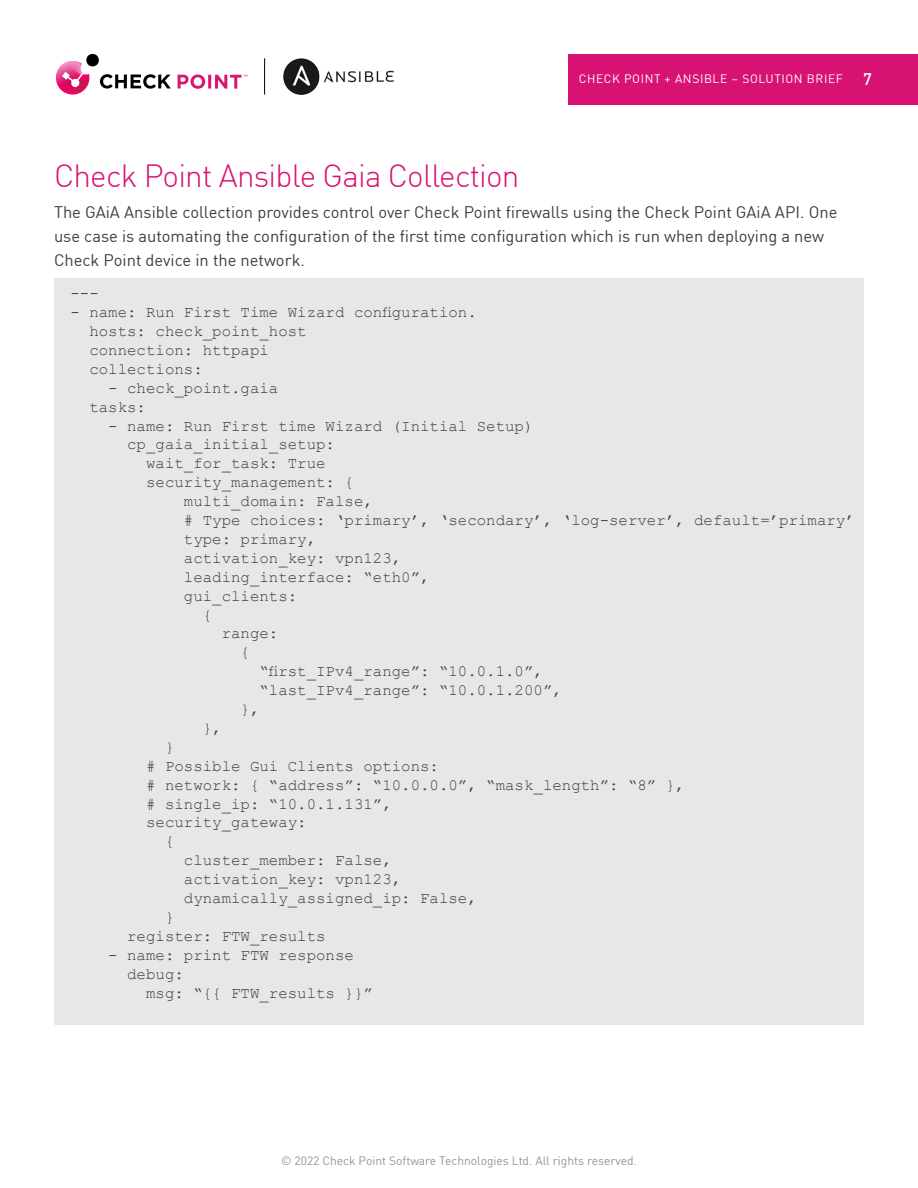
<style>
.page{position:relative;width:918px;height:1188px;background:#fff}
.page>*{position:absolute;margin:0;border:0;box-sizing:border-box;transform-origin:0 0}
.Body_Copy{font:300 31.5px "DIN Pro";letter-spacing:-.025em;color:#d81272}
.Body_Copy-2{font:16.5px/24px "DIN Pro";color:#3e3e3f}
.Body_Copy-3{font:15.75px "Courier New";color:#3e3e3f}
.t1{font:12px "DIN Pro";color:#939598}
.t2{font:12px "DIN Pro";letter-spacing:.05em;color:#fff}
.s1{font-weight:500;font-size:16.5px}
</style>
<div class="page">
<div style="left:568px;top:54px;width:350px;height:51px;background:#d81272"></div>
<svg style="left:178px;top:74px;width:27px;height:15px"></svg>
<hr style="left:208px;top:75px;width:3px;height:14px;background:#da1572">
<svg style="left:56px;top:53px;width:115px;height:42px"></svg>
<svg style="left:215px;top:75px;width:32px;height:14px"></svg>
<img style="left:283px;top:58px;width:111px;height:37px">
<hr style="left:264px;top:58px;width:1px;height:37px;background:#000">
<div style="left:54px;top:279px;width:810px;height:746px;background:#e6e7e9"></div>
<p class="t2" style="left:579px;top:70px;width:295px">CHECK POINT + ANSIBLE – SOLUTION BRIEF <span class="s1">7</span></p>
<p class="Body_Copy" style="left:54px;top:152px;width:467px">Check Point Ansible Gaia Collection</p>
<p class="Body_Copy-2" style="left:54px;top:199px;width:785px">The GAiA Ansible collection provides control over Check Point firewalls using the Check Point GAiA API. One use case is automating the configuration of the first time configuration which is run when deploying a new<br>Check Point device in the network.</p>
<p class="Body_Copy-3" style="left:70px;top:284px;width:30px">---</p>
<p class="Body_Copy-3" style="left:70px;top:303px;width:408px">- name: Run First Time Wizard configuration.</p>
<p class="Body_Copy-3" style="left:89px;top:321px;width:219px">hosts: check_point_host</p>
<p class="Body_Copy-3" style="left:89px;top:340px;width:181px">connection: httpapi</p>
<p class="Body_Copy-3" style="left:89px;top:359px;width:115px">collections:</p>
<p class="Body_Copy-3" style="left:108px;top:378px;width:172px">- check_point.gaia</p>
<p class="Body_Copy-3" style="left:89px;top:397px;width:58px">tasks:</p>
<p class="Body_Copy-3" style="left:108px;top:416px;width:427px">- name: Run First time Wizard (Initial Setup)</p>
<p class="Body_Copy-3" style="left:127px;top:435px;width:209px">cp_gaia_initial_setup:</p>
<p class="Body_Copy-3" style="left:146px;top:454px;width:181px">wait_for_task: True</p>
<p class="Body_Copy-3" style="left:146px;top:473px;width:209px">security_management: {</p>
<p class="Body_Copy-3" style="left:184px;top:492px;width:191px">multi_domain: False,</p>
<p class="Body_Copy-3" style="left:184px;top:510px;width:672px"># Type choices: ‘primary’, ‘secondary’, ‘log-server’, default=’primary’</p>
<p class="Body_Copy-3" style="left:184px;top:529px;width:134px">type: primary,</p>
<p class="Body_Copy-3" style="left:184px;top:548px;width:219px">activation_key: vpn123,</p>
<p class="Body_Copy-3" style="left:184px;top:567px;width:247px">leading_interface: “eth0”,</p>
<p class="Body_Copy-3" style="left:184px;top:586px;width:115px">gui_clients:</p>
<p class="Body_Copy-3" style="left:203px;top:605px;width:11px">{</p>
<p class="Body_Copy-3" style="left:222px;top:624px;width:58px">range:</p>
<p class="Body_Copy-3" style="left:241px;top:643px;width:11px">{</p>
<p class="Body_Copy-3" style="left:260px;top:662px;width:285px">“first_IPv4_range”: “10.0.1.0”,</p>
<p class="Body_Copy-3" style="left:260px;top:681px;width:304px">“last_IPv4_range”: “10.0.1.200”,</p>
<p class="Body_Copy-3" style="left:241px;top:699px;width:20px">},</p>
<p class="Body_Copy-3" style="left:203px;top:718px;width:20px">},</p>
<p class="Body_Copy-3" style="left:165px;top:737px;width:11px">}</p>
<p class="Body_Copy-3" style="left:146px;top:756px;width:294px"># Possible Gui Clients options:</p>
<p class="Body_Copy-3" style="left:146px;top:775px;width:540px"># network: { “address”: “10.0.0.0”, “mask_length”: “8” },</p>
<p class="Body_Copy-3" style="left:146px;top:794px;width:247px"># single_ip: “10.0.1.131”,</p>
<p class="Body_Copy-3" style="left:146px;top:813px;width:162px">security_gateway:</p>
<p class="Body_Copy-3" style="left:165px;top:832px;width:11px">{</p>
<p class="Body_Copy-3" style="left:184px;top:851px;width:209px">cluster_member: False,</p>
<p class="Body_Copy-3" style="left:184px;top:870px;width:219px">activation_key: vpn123,</p>
<p class="Body_Copy-3" style="left:184px;top:888px;width:294px">dynamically_assigned_ip: False,</p>
<p class="Body_Copy-3" style="left:165px;top:907px;width:11px">}</p>
<p class="Body_Copy-3" style="left:127px;top:926px;width:200px">register: FTW_results</p>
<p class="Body_Copy-3" style="left:108px;top:945px;width:247px">- name: print FTW response</p>
<p class="Body_Copy-3" style="left:127px;top:964px;width:58px">debug:</p>
<p class="Body_Copy-3" style="left:146px;top:983px;width:228px">msg: “{{ FTW_results }}”</p>
<p class="t1" style="left:281px;top:1151px;width:357px">© 2022 Check Point Software Technologies Ltd. All rights reserved.</p>
</div>
